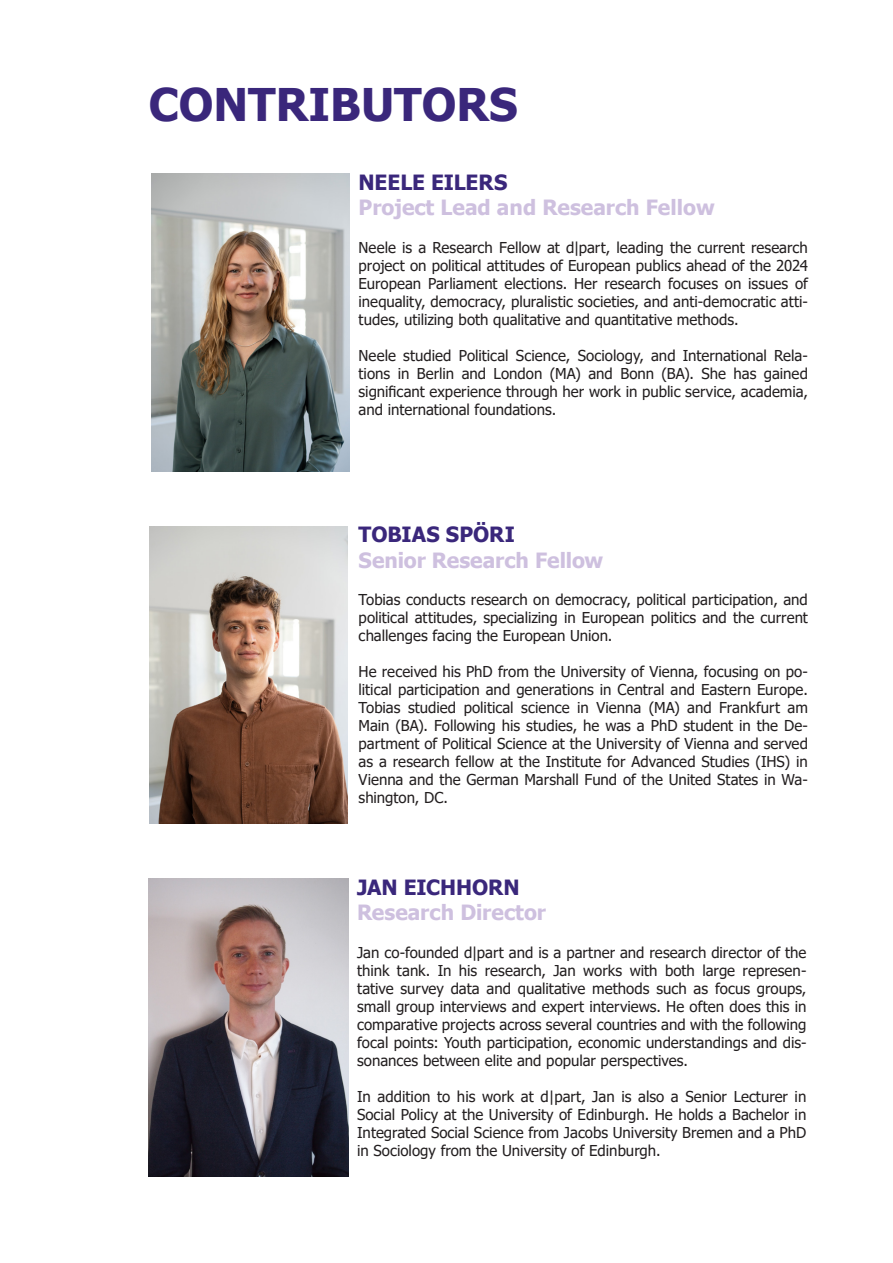
<style>
.page{position:relative;width:893px;height:1263px;background:#fff}
.page>*{position:absolute;margin:0;border:0;box-sizing:border-box;transform-origin:0 0}
.t1{font:700 45px "Tahoma";color:#3a277b}
.t2{font:700 21px "Tahoma";color:#cec0df}
.t3{font:700 21px "Tahoma";letter-spacing:-.005em;color:#3a277b}
.t4{font:15px/18px "Tahoma";color:#231f20;text-align:justify}
</style>
<div class="page">
<img style="left:151px;top:174px;width:198px;height:297px">
<img style="left:150px;top:526px;width:198px;height:298px">
<img style="left:149px;top:879px;width:200px;height:297px">
<p class="t1" style="left:149px;top:73px;width:370px">CONTRIBUTORS</p>
<p class="t3" style="left:359px;top:167px;width:150px">NEELE EILERS</p>
<p class="t2" style="left:359px;top:193px;width:358px">Project Lead and Research Fellow</p>
<p class="t4" style="left:359px;top:239px;width:451px">Neele is a Research Fellow at d|part, leading the current research project on political attitudes of European publics ahead of the 2024<br>European Parliament elections. Her research focuses on issues of inequality, democracy, pluralistic societies, and anti-democratic atti&shy;tudes, utilizing both qualitative and quantitative methods.</p>
<p class="t4" style="left:359px;top:347px;width:451px">Neele studied Political Science, Sociology, and International Rela&shy;tions in Berlin and London (MA) and Bonn (BA). She has gained significant experience through her work in public service, academia, and international foundations.</p>
<p class="t3" style="left:359px;top:520px;width:158px">TOBIAS SPÖRI</p>
<p class="t2" style="left:359px;top:545px;width:246px">Senior Research Fellow</p>
<p class="t4" style="left:359px;top:592px;width:451px">Tobias conducts research on democracy, political participation, and political attitudes, specializing in European politics and the current challenges facing the European Union.</p>
<p class="t4" style="left:359px;top:664px;width:451px">He received his PhD from the University of Vienna, focusing on po&shy;litical participation and generations in Central and Eastern Europe.<br>Tobias studied political science in Vienna (MA) and Frankfurt am Main (BA). Following his studies, he was a PhD student in the De&shy;partment of Political Science at the University of Vienna and served as a research fellow at the Institute for Advanced Studies (IHS) in Vienna and the German Marshall Fund of the United States in Wa&shy;shington, DC.</p>
<p class="t3" style="left:357px;top:872px;width:164px">JAN EICHHORN</p>
<p class="t2" style="left:357px;top:898px;width:190px">Research Director</p>
<p class="t4" style="left:357px;top:944px;width:451px">Jan co-founded d|part and is a partner and research director of the think tank. In his research, Jan works with both large represen&shy;tative survey data and qualitative methods such as focus groups, small group interviews and expert interviews. He often does this in comparative projects across several countries and with the following focal points: Youth participation, economic understandings and dis&shy;sonances between elite and popular perspectives.</p>
<p class="t4" style="left:357px;top:1088px;width:451px">In addition to his work at d|part, Jan is also a Senior Lecturer in Social Policy at the University of Edinburgh. He holds a Bachelor in Integrated Social Science from Jacobs University Bremen and a PhD in Sociology from the University of Edinburgh.</p>
</div>
